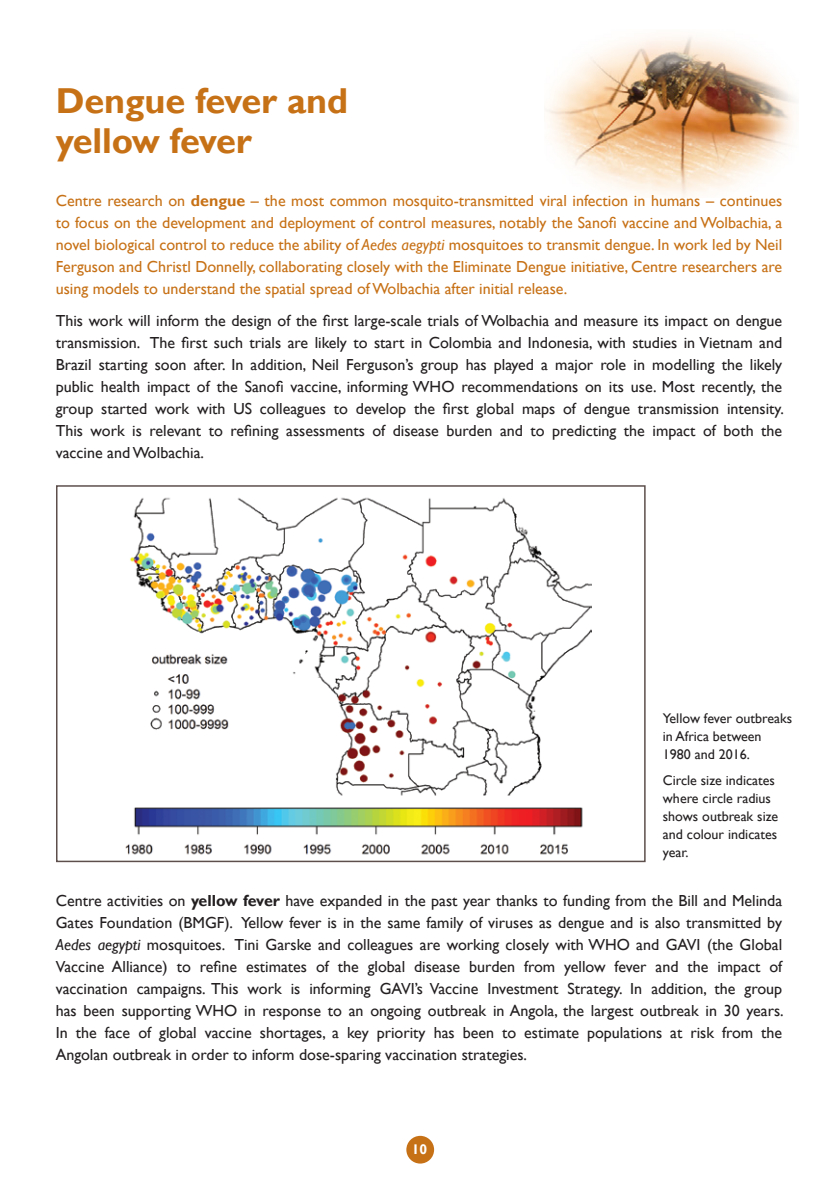
<style>
.page{position:relative;width:840px;height:1191px;background:#fff}
.page>*{position:absolute;margin:0;border:0;box-sizing:border-box;transform-origin:0 0}
.t1{font:700 36px/40px "Gill Sans";letter-spacing:-.005em;color:#c77116}
.t2{font:16px/22px "Gill Sans";color:#231f20;text-align:justify}
.t3{font:16px/22px "Gill Sans";color:#c77116;text-align:justify}
.t4{font:14px/18px "Gill Sans";color:#231f20}
.t5{font:700 14px "Gill Sans";color:#fff}
.s1{font-weight:700}
.s2{font-style:italic}
</style>
<div class="page">
<img style="left:545px;top:36px;width:251px;height:161px">
<img style="left:104px;top:497px;width:487px;height:366px">
<div style="left:406px;top:1135px;width:28px;height:28px;background:#c77116;border-radius:50%"></div>
<div style="left:56px;top:485px;width:589px;height:377px;border:2px solid #5d4f4b"></div>
<h1 class="t1" style="left:56px;top:82px;width:293px">Dengue fever and yellow fever</h1>
<p class="t3" style="left:56px;top:190px;width:727px">Centre research on <span class="s1">dengue</span> – the most common mosquito-transmitted viral infection in humans – continues to focus on the development and deployment of control measures, notably the Sanofi vaccine and Wolbachia, a novel biological control to reduce the ability of <span class="s2">Aedes aegypti</span> mosquitoes to transmit dengue. In work led by Neil Ferguson and Christl Donnelly, collaborating closely with the Eliminate Dengue initiative, Centre researchers are using models to understand the spatial spread of Wolbachia after initial release.</p>
<p class="t2" style="left:56px;top:310px;width:729px">This work will inform the design of the first large-scale trials of Wolbachia and measure its impact on dengue transmission. The first such trials are likely to start in Colombia and Indonesia, with studies in Vietnam and Brazil starting soon after. In addition, Neil Ferguson’s group has played a major role in modelling the likely public health impact of the Sanofi vaccine, informing WHO recommendations on its use. Most recently, the group started work with US colleagues to develop the first global maps of dengue transmission intensity.<br>This work is relevant to refining assessments of disease burden and to predicting the impact of both the vaccine and Wolbachia.</p>
<p class="t4" style="left:662px;top:709px;width:131px">Yellow fever outbreaks in Africa between<br>1980 and 2016.</p>
<p class="t4" style="left:662px;top:771px;width:117px">Circle size indicates where circle radius shows outbreak size and colour indicates year.</p>
<p class="t2" style="left:56px;top:890px;width:729px">Centre activities on <span class="s1">yellow fever</span> have expanded in the past year thanks to funding from the Bill and Melinda Gates Foundation (BMGF). Yellow fever is in the same family of viruses as dengue and is also transmitted by <span class="s2">Aedes aegypti</span> mosquitoes. Tini Garske and colleagues are working closely with WHO and GAVI (the Global Vaccine Alliance) to refine estimates of the global disease burden from yellow fever and the impact of vaccination campaigns. This work is informing GAVI’s Vaccine Investment Strategy. In addition, the group has been supporting WHO in response to an ongoing outbreak in Angola, the largest outbreak in 30 years.<br>In the face of global vaccine shortages, a key priority has been to estimate populations at risk from the Angolan outbreak in order to inform dose-sparing vaccination strategies.</p>
<p class="t5" style="left:411px;top:1140px;width:17px">10</p>
</div>
